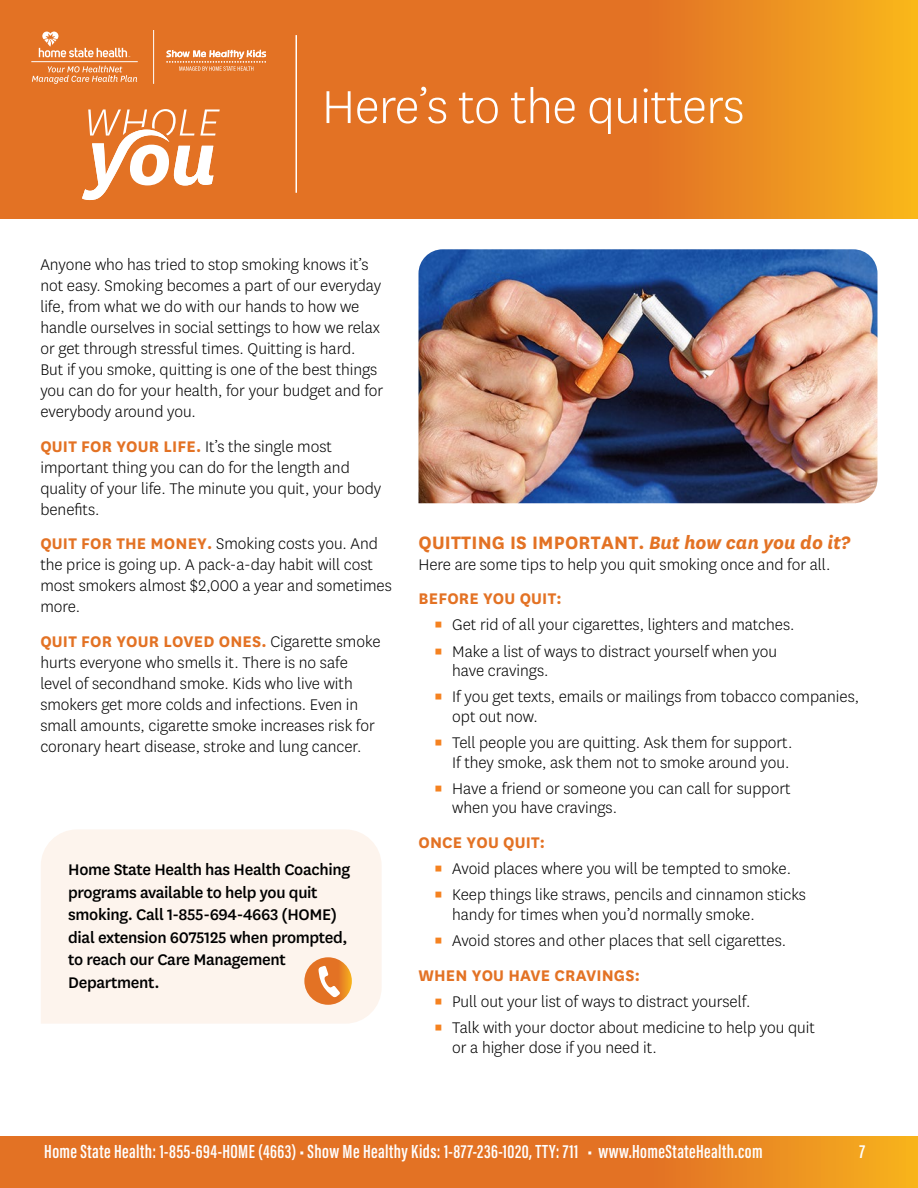
<style>
.page{position:relative;width:918px;height:1188px;background:#fff}
.page>*{position:absolute;margin:0;border:0;box-sizing:border-box;transform-origin:0 0}
.t1{font:54px "Centene Sans Light 2";letter-spacing:-.01em;color:#fff}
.t2{font:700 21px "Centene Sans";letter-spacing:.01em;color:#e37224}
.t3{font:600 19.5px "Acumin Pro Extra Cond";letter-spacing:.02em;color:#fff}
.t4{font:18px/21px "Centene Sans Light 2";color:#000}
.t5{font:500 18px/22.5px "Centene Sans";letter-spacing:-.02em;color:#000}
.t6{font:700 18px "Centene Sans";letter-spacing:.01em;color:#e37224}
.t7{font:18px/26.2px "Centene Sans";color:#f58220}
.s1{font-family:"Centene Sans";font-weight:700;color:#e37224}
.s2{font-style:italic}
</style>
<div class="page">
<svg style="left:0;top:0;width:918px;height:218px;background:#e67d23"></svg>
<div style="left:41px;top:829px;width:341px;height:195px;background:#fdf4ed"></div>
<svg style="left:166px;top:50px;width:100px;height:21px;background:#ea985f"></svg>
<hr style="left:153px;top:30px;width:1px;height:54px;background:#fff">
<svg style="left:32px;top:66px;width:105px;height:18px;background:#e88e4f"></svg>
<hr style="left:31px;top:61px;width:107px;height:1px;background:#fff">
<svg style="left:39px;top:32px;width:91px;height:26px;background:#e88c4d"></svg>
<svg style="left:0;top:1136px;width:918px;height:52px;background:#e57b23"></svg>
<svg style="left:82px;top:109px;width:138px;height:91px"></svg>
<hr style="left:296px;top:35px;width:1px;height:158px;background:#fff">
<img style="left:418px;top:249px;width:460px;height:255px">
<svg style="left:304px;top:957px;width:48px;height:48px"></svg>
<svg style="left:318px;top:966px;width:22px;height:32px"></svg>
<h2 class="t1" style="left:322px;top:73px;width:424px">Here’s to the quitters</h2>
<p class="t4" style="left:40px;top:253px;width:345px">Anyone who has tried to stop smoking knows it’s not easy. Smoking becomes a part of our everyday life, from what we do with our hands to how we handle ourselves in social settings to how we relax or get through stressful times. Quitting is hard.<br>But if you smoke, quitting is one of the best things you can do for your health, for your budget and for everybody around you.</p>
<p class="t4" style="left:40px;top:435px;width:342px"><span class="s1">QUIT FOR YOUR LIFE.</span> It’s the single most important thing you can do for the length and quality of your life. The minute you quit, your body benefits.</p>
<p class="t4" style="left:40px;top:533px;width:353px"><span class="s1">QUIT FOR THE MONEY.</span> Smoking costs you. And the price is going up. A pack-a-day habit will cost most smokers almost $2,000 a year and sometimes more.</p>
<p class="t4" style="left:40px;top:630px;width:342px"><span class="s1">QUIT FOR YOUR LOVED ONES.</span> Cigarette smoke hurts everyone who smells it. There is no safe level of secondhand smoke. Kids who live with smokers get more colds and infections. Even in small amounts, cigarette smoke increases risk for coronary heart disease, stroke and lung cancer.</p>
<p class="t5" style="left:68px;top:857px;width:283px">Home State Health has Health Coaching programs available to help you quit smoking. Call 1-855-694-4663 (HOME) dial extension 6075125 when prompted, to reach our Care Management<br>Department.</p>
<h3 class="t2" style="left:419px;top:527px;width:433px">QUITTING IS IMPORTANT. <span class="s2">But how can you do it?</span></h3>
<p class="t4" style="left:419px;top:553px;width:413px">Here are some tips to help you quit smoking once and for all.</p>
<h4 class="t6" style="left:419px;top:586px;width:145px">BEFORE YOU QUIT:</h4>
<p class="t4" style="left:452px;top:614px;width:344px">Get rid of all your cigarettes, lighters and matches.</p>
<p class="t4" style="left:452px;top:641px;width:326px;line-height:19.5px">Make a list of ways to distract yourself when you have cravings.</p>
<p class="t4" style="left:452px;top:687px;width:408px;line-height:19.5px">If you get texts, emails or mailings from tobacco companies, opt out now.</p>
<p class="t4" style="left:452px;top:732px;width:342px;line-height:19.5px">Tell people you are quitting. Ask them for support.<br>If they smoke, ask them not to smoke around you.</p>
<p class="t4" style="left:452px;top:778px;width:340px;line-height:19.5px">Have a friend or someone you can call for support when you have cravings.</p>
<h4 class="t6" style="left:418px;top:830px;width:128px">ONCE YOU QUIT:</h4>
<p class="t4" style="left:452px;top:858px;width:340px">Avoid places where you will be tempted to smoke.</p>
<p class="t4" style="left:452px;top:885px;width:355px;line-height:19.5px">Keep things like straws, pencils and cinnamon sticks handy for times when you’d normally smoke.</p>
<p class="t4" style="left:452px;top:930px;width:336px">Avoid stores and other places that sell cigarettes.</p>
<h4 class="t6" style="left:418px;top:962px;width:223px">WHEN YOU HAVE CRAVINGS:</h4>
<p class="t4" style="left:452px;top:990px;width:300px">Pull out your list of ways to distract yourself.</p>
<p class="t4" style="left:452px;top:1017px;width:364px;line-height:19.5px">Talk with your doctor about medicine to help you quit or a higher dose if you need it.</p>
<p class="t7" style="left:434px;top:611px;width:10px">▪ ▪</p>
<p class="t7" style="left:434px;top:683px;width:10px">▪</p>
<p class="t7" style="left:434px;top:729px;width:10px">▪</p>
<p class="t7" style="left:434px;top:774px;width:10px">▪</p>
<p class="t7" style="left:434px;top:855px;width:10px">▪ ▪</p>
<p class="t7" style="left:434px;top:927px;width:10px">▪</p>
<p class="t7" style="left:434px;top:987px;width:10px">▪ ▪</p>
<p class="t3" style="left:44px;top:1139px;width:720px">Home State Health: 1-855-694-HOME (4663) • Show Me Healthy Kids: 1-877-236-1020, TTY: 711 • www.HomeStateHealth.com</p>
<p class="t3" style="left:859px;top:1139px;width:7px">7</p>
</div>
